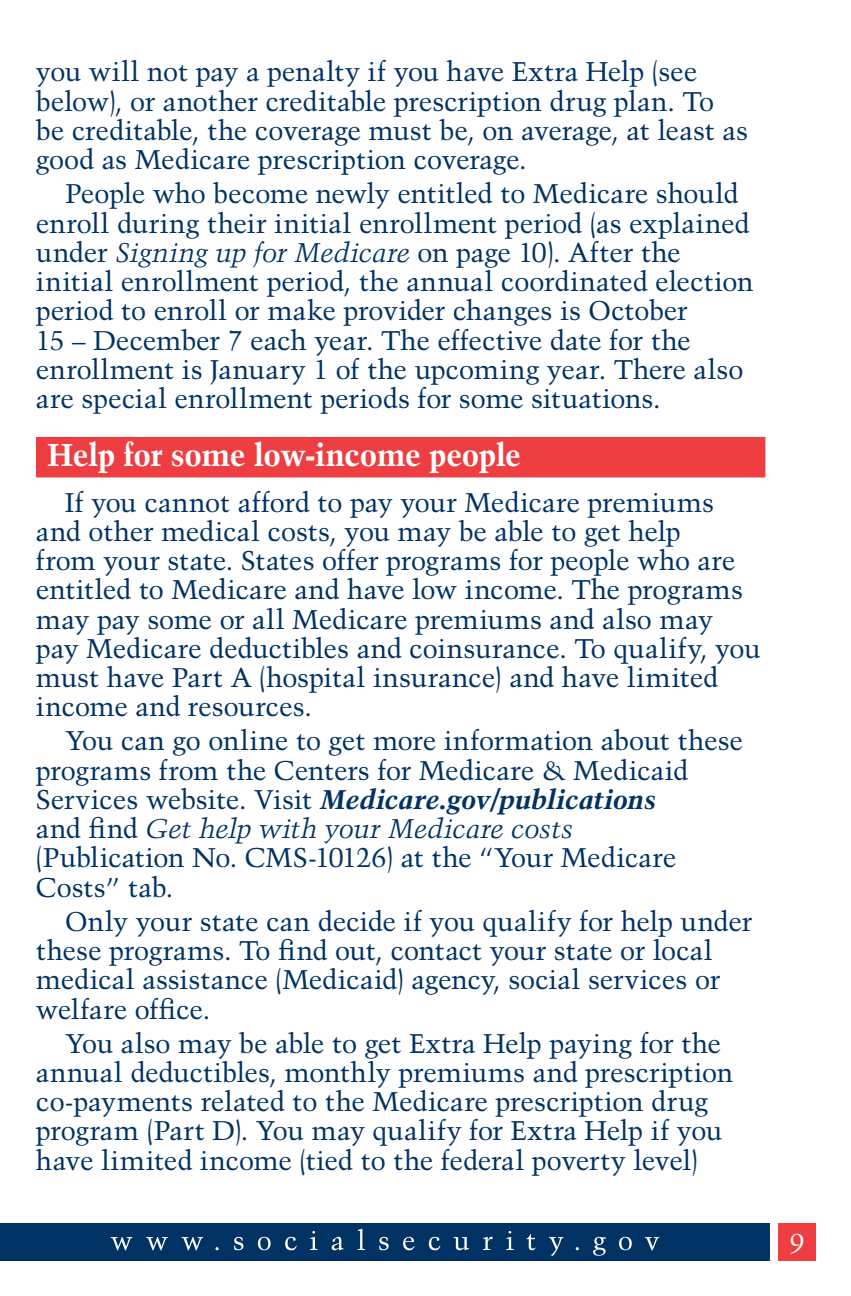
<style>
.page{position:relative;width:851px;height:1296px;background:#fff}
.page>*{position:absolute;margin:0;border:0;box-sizing:border-box;transform-origin:0 0}
.H1-1{font:700 31.5px "Trump Mediaeval";letter-spacing:-.025em;color:#fff}
.Paragraph{font:27px/29.2px "Trump Mediaeval";letter-spacing:-.005em;color:#003263}
.t1{font:27px "Trump Mediaeval";color:#fff}
.s1{font-style:italic}
.s2{font-weight:700;font-style:italic}
</style>
<div class="page">
<div style="left:778px;top:1223px;width:38px;height:38px;background:#ef3e42"></div>
<div style="left:0;top:1223px;width:770px;height:38px;background:#003263"></div>
<svg style="left:111px;top:1229px;width:548px;height:27px"></svg>
<div style="left:36px;top:437px;width:729px;height:40px;background:#ef3e42"></div>
<p class="Paragraph" style="left:36px;top:57px;width:713px">you will not pay a penalty if you have Extra Help (see below), or another creditable prescription drug plan. To be creditable, the coverage must be, on average, at least as good as Medicare prescription coverage.</p>
<p class="Paragraph" style="left:36px;top:179px;width:719px;text-indent:29px">People who become newly entitled to Medicare should enroll during their initial enrollment period (as explained under <span class="s1">Signing up for Medicare</span> on page 10). After the initial enrollment period, the annual coordinated election period to enroll or make provider changes is October<br>15 – December 7 each year. The effective date for the enrollment is January 1 of the upcoming year. There also are special enrollment periods for some situations.</p>
<h1 class="H1-1" style="left:47px;top:435px;width:475px">Help for some low-income people</h1>
<p class="Paragraph" style="left:36px;top:487px;width:726px;text-indent:29px">If you cannot afford to pay your Medicare premiums and other medical costs, you may be able to get help<br>from your state. States offer programs for people who are entitled to Medicare and have low income. The programs may pay some or all Medicare premiums and also may pay Medicare deductibles and coinsurance. To qualify, you must have Part A (hospital insurance) and have limited income and resources.</p>
<p class="Paragraph" style="left:36px;top:726px;width:708px;text-indent:29px">You can go online to get more information about these programs from the Centers for Medicare &amp; Medicaid Services website. Visit <span class="s2">Medicare.gov/publications<br></span>and find <span class="s1">Get help with your Medicare costs<br></span>(Publication No. CMS-10126) at the “Your Medicare Costs” tab.</p>
<p class="Paragraph" style="left:36px;top:906px;width:717px;text-indent:29px">Only your state can decide if you qualify for help under these programs. To find out, contact your state or local medical assistance (Medicaid) agency, social services or welfare office.</p>
<p class="Paragraph" style="left:36px;top:1028px;width:698px;text-indent:29px">You also may be able to get Extra Help paying for the annual deductibles, monthly premiums and prescription co-payments related to the Medicare prescription drug program (Part D). You may qualify for Extra Help if you have limited income (tied to the federal poverty level)</p>
<p class="t1" style="left:789px;top:1227px;width:17px">9</p>
</div>
